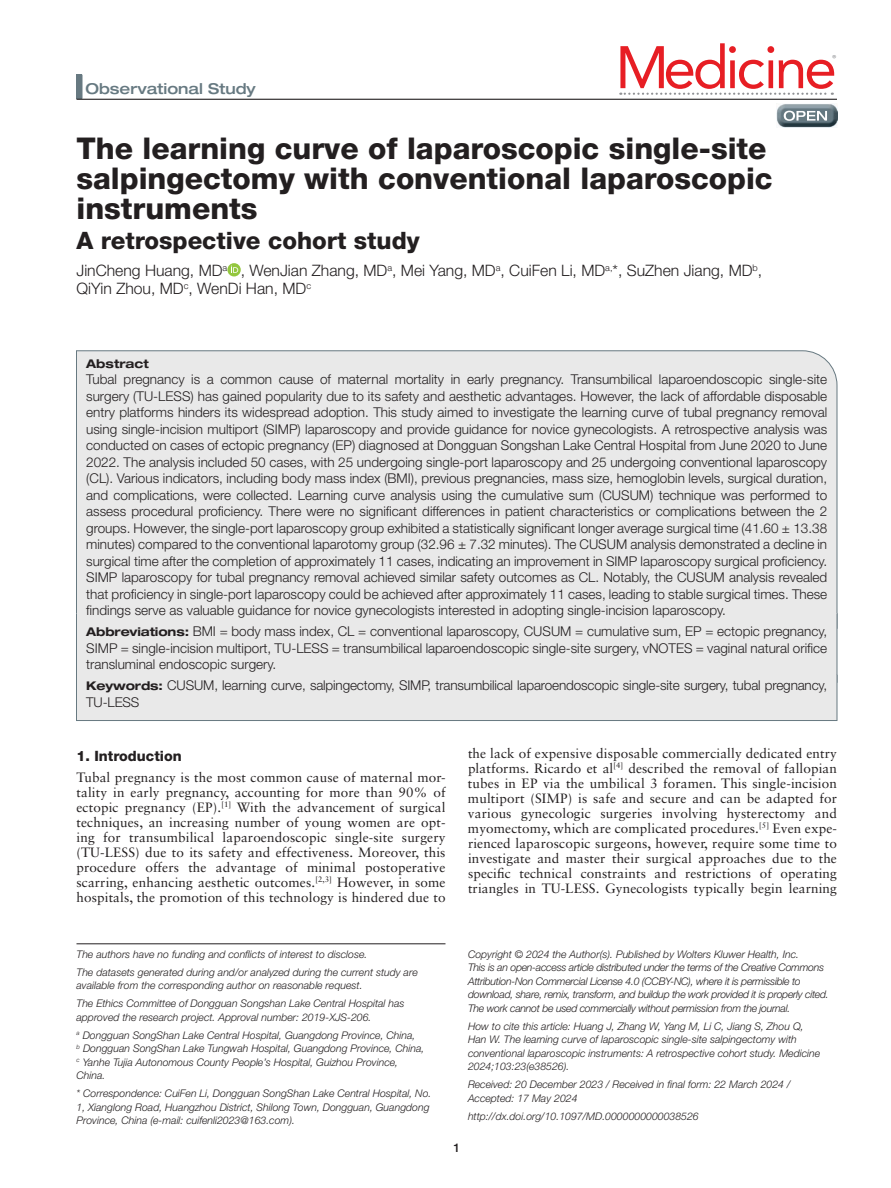
<style>
.page{position:relative;width:891px;height:1188px;background:#fff}
.page>*{position:absolute;margin:0;border:0;box-sizing:border-box;transform-origin:0 0}
.t1{font:59.4px "Avenir";letter-spacing:-.06em;color:#e71e24}
.t2{font:800 30px/30px "Helvetica Neue LT Std";color:#231f20}
.t3{font:800 24px "Helvetica Neue LT Std";color:#231f20}
.t4{font:300 15.75px/18px "Helvetica Neue LT Std";color:#231f20}
.t5{font:500 expanded 15px "Helvetica Neue LT Std";color:#667981}
.t6{font:800 14.25px "Helvetica Neue LT Std";color:#231f20}
.t7{font:300 13.5px/16.5px "Helvetica Neue LT Std";letter-spacing:-.01em;color:#231f20;text-align:justify}
.t8{font:13.5px/15px "Sabon LT Std";letter-spacing:.01em;color:#231f20;text-align:justify}
.t9{font:700 expanded 12px "Helvetica Neue LT Std";color:#231f20}
.t10{font:500 12px "Helvetica Neue LT Std";color:#231f20}
.t11{font:italic 300 10.5px/13.5px "Helvetica Neue LT Std";color:#231f20}
.t12{font:italic 300 10.5px/13.5px "Helvetica Neue LT Std";letter-spacing:-.025em;color:#231f20}
.t13{font:500 10.35px "Akzidenz Grotesk BE";color:#909295}
.s1{font-weight:700;font-stretch:expanded;font-size:12px}
</style>
<div class="page">
<div style="left:76px;top:74px;width:6px;height:25px;background:#677981"></div>
<hr style="left:76px;top:99px;width:761px;height:1px;background:#231f20">
<img style="left:776px;top:104px;width:61px;height:24px">
<svg style="left:784px;top:111px;width:43px;height:10px"></svg>
<svg style="left:620px;top:93px;width:213px;height:2px"></svg>
<div style="left:76px;top:350px;width:762px;height:279px;background:#e9e9e9"></div>
<div style="left:76px;top:613px;width:761px;height:71px;background:#e9e9e9"></div>
<div style="left:76px;top:675px;width:761px;height:46px;background:#e9e9e9"></div>
<div style="left:76px;top:674px;width:761px;height:47px;border:1px solid #677981"></div>
<svg style="left:227px;top:263px;width:14px;height:13px"></svg>
<svg style="left:231px;top:266px;width:7px;height:7px"></svg>
<hr style="left:76px;top:943px;width:370px;height:1px;background:#231f20">
<p class="t5" style="left:86px;top:80px;width:172px">Observational Study</p>
<h1 class="t1" style="left:615px;top:33px;width:223px">Medicine</h1>
<p class="t13" style="left:832px;top:52px;width:6px">®</p>
<h2 class="t2" style="left:76px;top:134px;width:698px">The learning curve of laparoscopic single-site salpingectomy with conventional laparoscopic instruments</h2>
<h3 class="t3" style="left:76px;top:227px;width:345px">A retrospective cohort study</h3>
<p class="t4" style="left:76px;top:261px;width:687px">JinCheng Huang, MD<sup>a</sup> , WenJian Zhang, MD<sup>a</sup>, Mei Yang, MD<sup>a</sup>, CuiFen Li, MD<sup>a,</sup>*, SuZhen Jiang, MD<sup>b</sup>,<br>QiYin Zhou, MD<sup>c</sup>, WenDi Han, MD<sup>c</sup></p>
<p class="t9" style="left:86px;top:356px;width:64px">Abstract</p>
<p class="t7" style="left:86px;top:371px;width:743px">Tubal pregnancy is a common cause of maternal mortality in early pregnancy. Transumbilical laparoendoscopic single-site surgery (TU-LESS) has gained popularity due to its safety and aesthetic advantages. However, the lack of affordable disposable entry platforms hinders its widespread adoption. This study aimed to investigate the learning curve of tubal pregnancy removal using single-incision multiport (SIMP) laparoscopy and provide guidance for novice gynecologists. A retrospective analysis was conducted on cases of ectopic pregnancy (EP) diagnosed at Dongguan Songshan Lake Central Hospital from June 2020 to June 2022. The analysis included 50 cases, with 25 undergoing single-port laparoscopy and 25 undergoing conventional laparoscopy (CL). Various indicators, including body mass index (BMI), previous pregnancies, mass size, hemoglobin levels, surgical duration, and complications, were collected. Learning curve analysis using the cumulative sum (CUSUM) technique was performed to assess procedural proficiency. There were no significant differences in patient characteristics or complications between the 2 groups. However, the single-port laparoscopy group exhibited a statistically significant longer average surgical time (41.60 ± 13.38 minutes) compared to the conventional laparotomy group (32.96 ± 7.32 minutes). The CUSUM analysis demonstrated a decline in surgical time after the completion of approximately 11 cases, indicating an improvement in SIMP laparoscopy surgical proficiency.<br>SIMP laparoscopy for tubal pregnancy removal achieved similar safety outcomes as CL. Notably, the CUSUM analysis revealed that proficiency in single-port laparoscopy could be achieved after approximately 11 cases, leading to stable surgical times. These findings serve as valuable guidance for novice gynecologists interested in adopting single-incision laparoscopy.</p>
<p class="t7" style="left:86px;top:623px;width:742px"><span class="s1">Abbreviations:</span> BMI = body mass index, CL = conventional laparoscopy, CUSUM = cumulative sum, EP = ectopic pregnancy, SIMP = single-incision multiport, TU-LESS = transumbilical laparoendoscopic single-site surgery, vNOTES = vaginal natural orifice transluminal endoscopic surgery.</p>
<p class="t7" style="left:86px;top:677px;width:743px"><span class="s1">Keywords:</span> CUSUM, learning curve, salpingectomy, SIMP, transumbilical laparoendoscopic single-site surgery, tubal pregnancy,<br>TU-LESS</p>
<p class="t6" style="left:76px;top:747px;width:107px">1. Introduction</p>
<p class="t8" style="left:76px;top:770px;width:371px">Tubal pregnancy is the most common cause of maternal mor&shy;tality in early pregnancy, accounting for more than 90% of ectopic pregnancy (EP).<sup>[1]</sup> With the advancement of surgical techniques, an increasing number of young women are opt&shy;ing for transumbilical laparoendoscopic single-site surgery (TU-LESS) due to its safety and effectiveness. Moreover, this procedure offers the advantage of minimal postoperative scarring, enhancing aesthetic outcomes.<sup>[2,3]</sup> However, in some hospitals, the promotion of this technology is hindered due to</p>
<p class="t8" style="left:468px;top:746px;width:371px">the lack of expensive disposable commercially dedicated entry platforms. Ricardo et al<sup>[4]</sup> described the removal of fallopian tubes in EP via the umbilical 3 foramen. This single-incision multiport (SIMP) is safe and secure and can be adapted for various gynecologic surgeries involving hysterectomy and myomectomy, which are complicated procedures.<sup>[5]</sup> Even expe&shy;rienced laparoscopic surgeons, however, require some time to investigate and master their surgical approaches due to the specific technical constraints and restrictions of operating triangles in TU-LESS. Gynecologists typically begin learning</p>
<p class="t11" style="left:76px;top:945px;width:343px;line-height:18px">The authors have no funding and conflicts of interest to disclose.<br>The datasets generated during and/or analyzed during the current study are</p>
<p class="t11" style="left:76px;top:976px;width:330px;line-height:18px">available from the corresponding author on reasonable request.<br>The Ethics Committee of Dongguan Songshan Lake Central Hospital has</p>
<p class="t11" style="left:76px;top:1008px;width:341px;line-height:18px">approved the research project. Approval number: 2019-XJS-206.<br><sup>a</sup> Dongguan SongShan Lake Central Hospital, Guangdong Province, China,</p>
<p class="t11" style="left:76px;top:1042px;width:349px"><sup>b</sup> Dongguan SongShan Lake Tungwah Hospital, Guangdong Province, China, <sup>c</sup> Yanhe Tujia Autonomous County People’s Hospital, Guizhou Province,<br>China.</p>
<p class="t11" style="left:77px;top:1087px;width:356px">* Correspondence: CuiFen Li, Dongguan SongShan Lake Central Hospital, No.<br>1, Xianglong Road, Huangzhou District, Shilong Town, Dongguan, Guangdong<br>Province, China (e-mail: cuifenli2023@163.com).</p>
<p class="t10" style="left:453px;top:1140px;width:8px">1</p>
<p class="t12" style="left:468px;top:947px;width:362px">Copyright © 2024 the Author(s). Published by Wolters Kluwer Health, Inc.<br>This is an open-access article distributed under the terms of the Creative Commons Attribution-Non Commercial License 4.0 (CCBY-NC), where it is permissible to download, share, remix, transform, and buildup the work provided it is properly cited.<br>The work cannot be used commercially without permission from the journal.</p>
<p class="t11" style="left:468px;top:1019px;width:354px">How to cite this article: Huang J, Zhang W, Yang M, Li C, Jiang S, Zhou Q, Han W. The learning curve of laparoscopic single-site salpingectomy with conventional laparoscopic instruments: A retrospective cohort study. Medicine 2024;103:23(e38526).</p>
<p class="t11" style="left:468px;top:1078px;width:324px">Received: 20 December 2023 / Received in final form: 22 March 2024 /<br>Accepted: 17 May 2024</p>
<p class="t11" style="left:468px;top:1109px;width:232px">http://dx.doi.org/10.1097/MD.0000000000038526</p>
</div>
